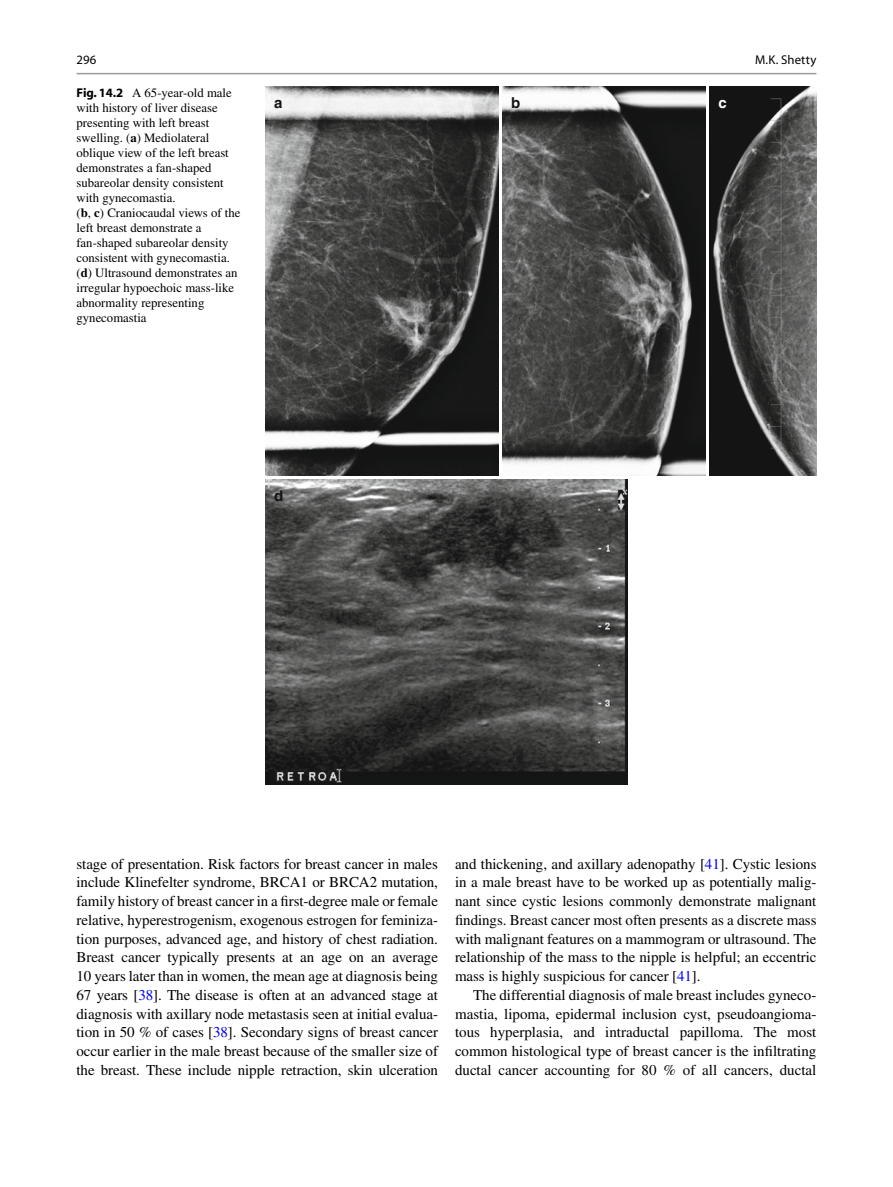
<style>
.page{position:relative;width:893px;height:1187px;background:#fff}
.page>*{position:absolute;margin:0;border:0;box-sizing:border-box;transform-origin:0 0}
.t1{font:15px/18.8px "Times";letter-spacing:-.005em;color:#000;text-align:justify}
.t2{font:700 15px "Helvetica";color:#131413}
.t3{font:700 15px "Helvetica";color:#fff}
.t4{font:12.75px/15px "Times";color:#000}
.t5{font:12.75px "Myriad";letter-spacing:.01em;color:#000}
.s1{font-family:"Myriad";font-weight:700}
.s2{font-weight:700}
.s3{color:#0000fa}
</style>
<div class="page">
<img style="left:266px;top:87px;width:232px;height:388px">
<img style="left:503px;top:87px;width:203px;height:388px">
<img style="left:710px;top:87px;width:106px;height:388px">
<img style="left:266px;top:479px;width:361px;height:305px">
<hr style="left:77px;top:73px;width:739px;height:1px;background:#9c9c9c">
<p class="t5" style="left:77px;top:55px;width:21px">296</p>
<p class="t4" style="left:77px;top:86px;width:165px"><span class="s1">Fig. 14.2</span> A 65-year-old male with history of liver disease presenting with left breast swelling. ( <span class="s2">a</span> ) Mediolateral oblique view of the left breast demonstrates a fan-shaped subareolar density consistent with gynecomastia.<br>( <span class="s2">b</span> , <span class="s2">c</span> ) Craniocaudal views of the left breast demonstrate a fan-shaped subareolar density consistent with gynecomastia.<br>( <span class="s2">d</span> ) Ultrasound demonstrates an irregular hypoechoic mass-like abnormality representing gynecomastia</p>
<p class="t2" style="left:274px;top:94px;width:10px">a</p>
<p class="t2" style="left:274px;top:487px;width:11px">d</p>
<p class="t2" style="left:511px;top:94px;width:11px">b</p>
<p class="t3" style="left:718px;top:94px;width:10px">c</p>
<p class="t5" style="left:755px;top:55px;width:63px">M.K. Shetty</p>
<p class="t1" style="left:77px;top:855px;width:363px">stage of presentation. Risk factors for breast cancer in males include Klinefelter syndrome, BRCA1 or BRCA2 mutation, family history of breast cancer in a first-degree male or female relative, hyperestrogenism, exogenous estrogen for feminiza&shy;tion purposes, advanced age, and history of chest radiation.<br>Breast cancer typically presents at an age on an average 10 years later than in women, the mean age at diagnosis being 67 years [ <span class="s3">38</span> ]. The disease is often at an advanced stage at diagnosis with axillary node metastasis seen at initial evalua&shy;tion in 50 % of cases [ <span class="s3">38</span> ]. Secondary signs of breast cancer occur earlier in the male breast because of the smaller size of the breast. These include nipple retraction, skin ulceration</p>
<p class="t1" style="left:455px;top:855px;width:363px">and thickening, and axillary adenopathy [ <span class="s3">41</span> ]. Cystic lesions in a male breast have to be worked up as potentially malig&shy;nant since cystic lesions commonly demonstrate malignant findings. Breast cancer most often presents as a discrete mass with malignant features on a mammogram or ultrasound. The relationship of the mass to the nipple is helpful; an eccentric mass is highly suspicious for cancer [ <span class="s3">41</span> ].</p>
<p class="t1" style="left:455px;top:986px;width:363px;text-indent:18px">The differential diagnosis of male breast includes gyneco&shy;mastia, lipoma, epidermal inclusion cyst, pseudoangioma&shy;tous hyperplasia, and intraductal papilloma. The most common histological type of breast cancer is the infiltrating ductal cancer accounting for 80 % of all cancers, ductal</p>
</div>
